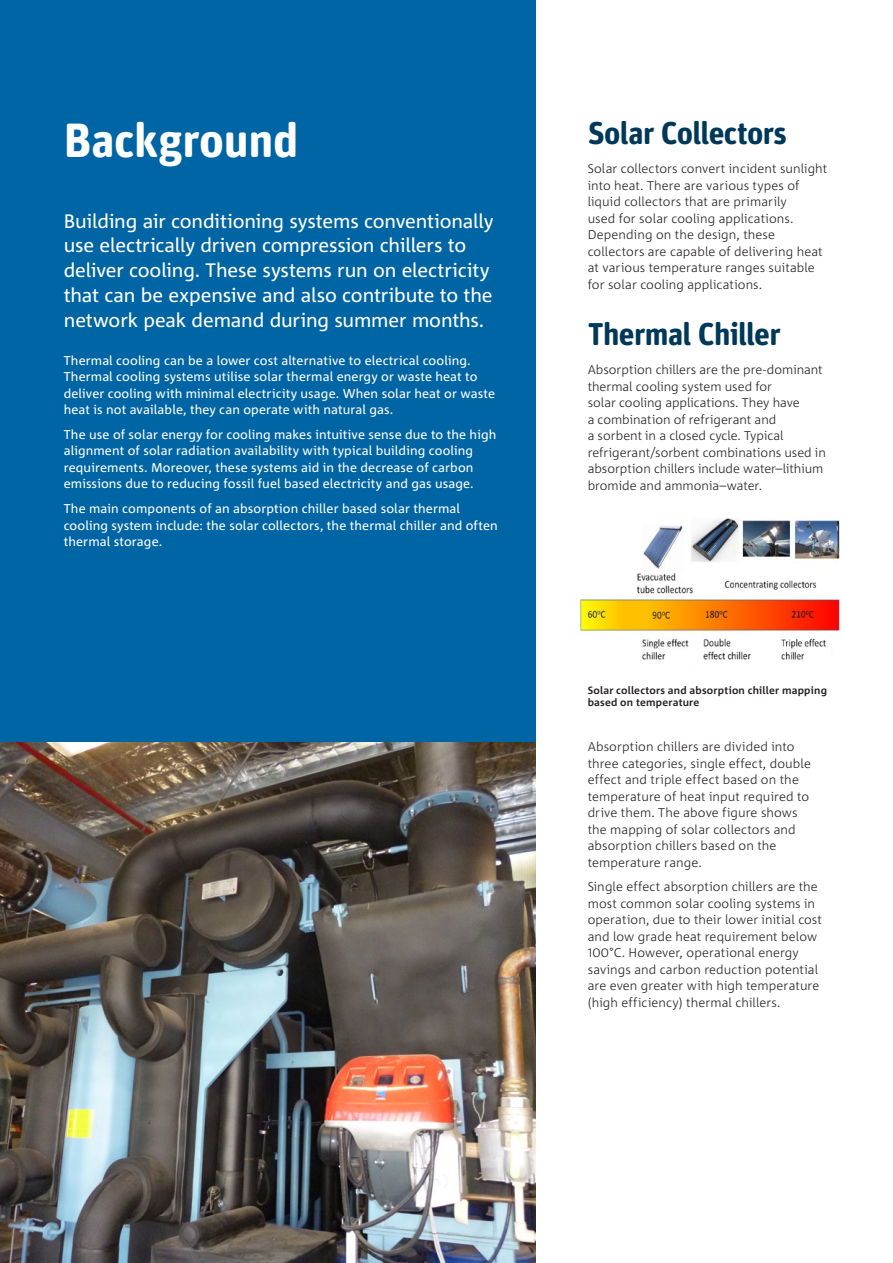
<style>
.page{position:relative;width:893px;height:1263px;background:#fff}
.page>*{position:absolute;margin:0;border:0;box-sizing:border-box;transform-origin:0 0}
.Page_title_A4_b{font:700 48px "Unit Rounded OT";letter-spacing:-.01em;color:#fff}
.Heading_1{font:700 31.5px "Unit Rounded OT";letter-spacing:-.02em;color:#003859}
.Introduction_A4{font:19.5px/24.8px "Corpid C1";letter-spacing:-.01em;color:#fff}
.Body_Copy{font:300 12.75px/16.5px "Corpid C1";letter-spacing:.005em;color:#231f20}
.Body_Copy-2{font:12.75px/16.5px "Corpid C1";letter-spacing:.01em;color:#fff}
.t1{font:700 10.5px/12.8px "Corpid C1";letter-spacing:.02em;color:#231f20}
</style>
<div class="page">
<img style="left:0;top:741px;width:536px;height:522px">
<div style="left:0;top:0;width:536px;height:741px;background:#0065a4"></div>
<img style="left:578px;top:518px;width:262px;height:142px">
<img style="left:691px;top:634px;width:68px;height:26px">
<img style="left:778px;top:633px;width:51px;height:27px">
<h1 class="Page_title_A4_b" style="left:64px;top:110px;width:236px">Background</h1>
<p class="Introduction_A4" style="left:64px;top:208px;width:431px">Building air conditioning systems conventionally use electrically driven compression chillers to deliver cooling. These systems run on electricity that can be expensive and also contribute to the network peak demand during summer months.</p>
<p class="Body_Copy-2" style="left:64px;top:351px;width:433px">Thermal cooling can be a lower cost alternative to electrical cooling.<br>Thermal cooling systems utilise solar thermal energy or waste heat to deliver cooling with minimal electricity usage. When solar heat or waste heat is not available, they can operate with natural gas.</p>
<p class="Body_Copy-2" style="left:64px;top:426px;width:434px">The use of solar energy for cooling makes intuitive sense due to the high alignment of solar radiation availability with typical building cooling requirements. Moreover, these systems aid in the decrease of carbon emissions due to reducing fossil fuel based electricity and gas usage.</p>
<p class="Body_Copy-2" style="left:64px;top:500px;width:435px">The main components of an absorption chiller based solar thermal cooling system include: the solar collectors, the thermal chiller and often thermal storage.</p>
<h2 class="Heading_1" style="left:588px;top:113px;width:201px">Solar Collectors</h2>
<p class="Body_Copy" style="left:588px;top:160px;width:241px">Solar collectors convert incident sunlight into heat. There are various types of liquid collectors that are primarily<br>used for solar cooling applications.<br>Depending on the design, these collectors are capable of delivering heat at various temperature ranges suitable for solar cooling applications.</p>
<h2 class="Heading_1" style="left:588px;top:314px;width:195px">Thermal Chiller</h2>
<p class="Body_Copy" style="left:588px;top:361px;width:240px">Absorption chillers are the pre-dominant thermal cooling system used for<br>solar cooling applications. They have<br>a combination of refrigerant and<br>a sorbent in a closed cycle. Typical refrigerant/sorbent combinations used in absorption chillers include water–lithium bromide and ammonia–water.</p>
<p class="t1" style="left:588px;top:683px;width:241px">Solar collectors and absorption chiller mapping based on temperature</p>
<p class="Body_Copy" style="left:588px;top:738px;width:225px">Absorption chillers are divided into three categories, single effect, double effect and triple effect based on the temperature of heat input required to drive them. The above figure shows the mapping of solar collectors and absorption chillers based on the temperature range.</p>
<p class="Body_Copy" style="left:588px;top:878px;width:236px">Single effect absorption chillers are the most common solar cooling systems in operation, due to their lower initial cost and low grade heat requirement below 100°C. However, operational energy savings and carbon reduction potential are even greater with high temperature (high efficiency) thermal chillers.</p>
</div>
